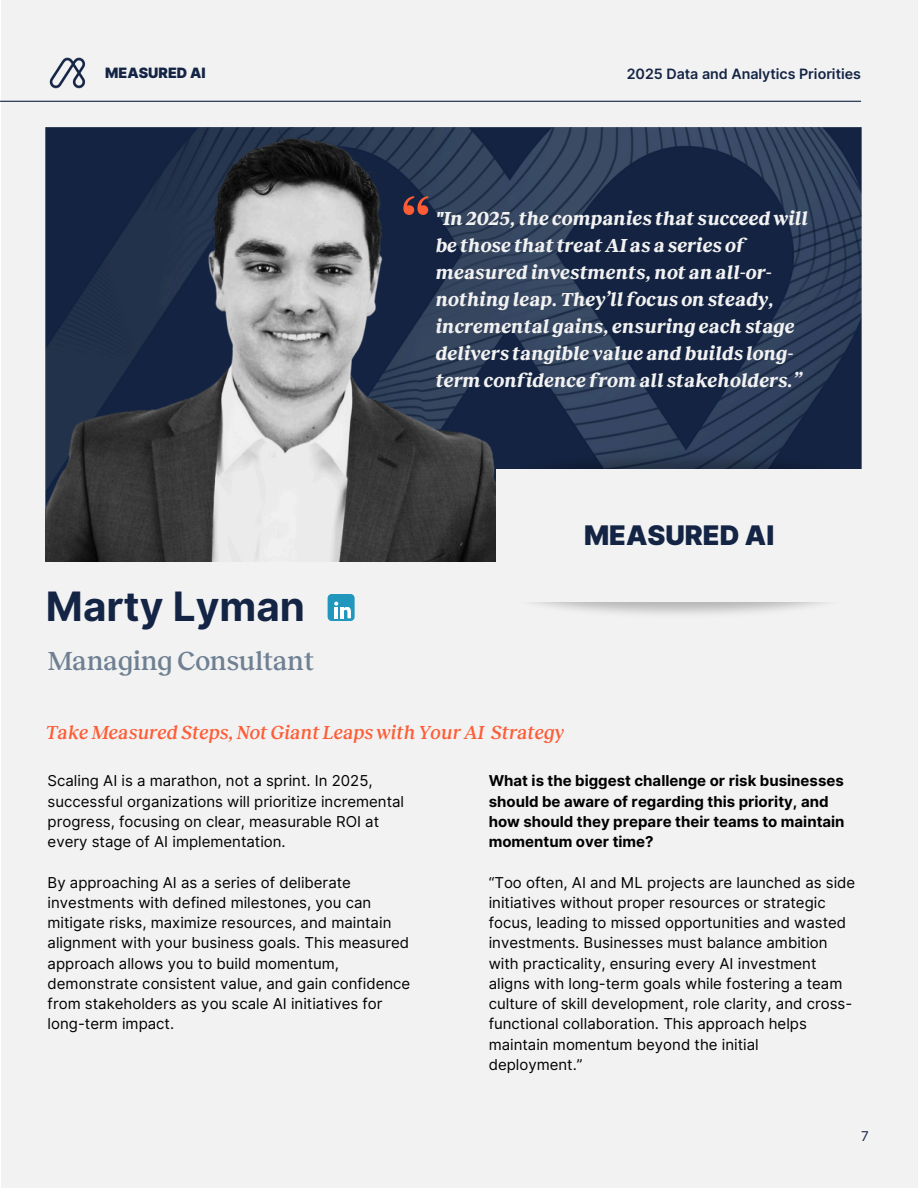
<style>
.page{position:relative;width:918px;height:1188px;background:#fff}
.page>*{position:absolute;margin:0;border:0;box-sizing:border-box;transform-origin:0 0}
.t1{font:75px "Reckless TRIAL";color:#ff5c35}
.t2{font:700 40.5px "Inter";color:#142445}
.t3{font:500 27px "Reckless";color:#6f8093}
.t4{font:900 27px "Inter";color:#142445}
.t5{font:italic 700 19.5px/27px "Reckless";color:#f2f2f2}
.t6{font:italic 500 19.5px "Reckless";color:#ff5c35}
.t7{font:15px/20.2px "Inter";color:#000}
.t8{font:700 15px/20.2px "Inter";color:#000}
.t9{font:600 14.25px "Inter";color:#142445}
.t10{font:900 14.25px "Inter";color:#142445}
.t11{font:13.5px "Inter";color:#142445}
</style>
<div class="page">
<div style="left:1px;top:0;width:917px;height:1188px;background:#f2f2f2"></div>
<hr style="left:0;top:101px;width:861px;height:1px;background:#142445">
<img style="left:46px;top:128px;width:815px;height:306px">
<div style="left:328px;top:594px;width:27px;height:27px;background:#2197bd;border-radius:4px"></div>
<svg style="left:334px;top:602px;width:17px;height:16px"></svg>
<img style="left:49px;top:57px;width:37px;height:32px">
<img style="left:46px;top:131px;width:456px;height:430px">
<img style="left:489px;top:434px;width:373px;height:69px">
<div style="left:497px;top:469px;width:365px;height:133px;background:#f2f2f2"></div>
<p class="t10" style="left:105px;top:64px;width:102px">MEASURED AI</p>
<p class="t2" style="left:46px;top:582px;width:261px">Marty Lyman</p>
<p class="t3" style="left:48px;top:646px;width:268px">Managing Consultant</p>
<h6 class="t9" style="left:627px;top:65px;width:236px">2025 Data and Analytics Priorities</h6>
<h4 class="t1" style="left:402px;top:187px;width:30px">“</h4>
<h3 class="t5" style="left:436px;top:204px;width:374px">"In 2025, the companies that succeed will be those that treat AI as a series of measured investments, not an all-or&shy;nothing leap. They’ll focus on steady, incremental gains, ensuring each stage delivers tangible value and builds long&shy;term confidence from all stakeholders.”</h3>
<h5 class="t4" style="left:584px;top:519px;width:192px">MEASURED AI</h5>
<h1 class="t6" style="left:46px;top:722px;width:520px">Take Measured Steps, Not Giant Leaps with Your AI Strategy</h1>
<p class="t7" style="left:48px;top:771px;width:358px">Scaling AI is a marathon, not a sprint. In 2025, successful organizations will prioritize incremental progress, focusing on clear, measurable ROI at every stage of AI implementation.</p>
<h4 class="t7" style="left:48px;top:872px;width:364px">By approaching AI as a series of deliberate investments with defined milestones, you can mitigate risks, maximize resources, and maintain alignment with your business goals. This measured approach allows you to build momentum, demonstrate consistent value, and gain confidence from stakeholders as you scale AI initiatives for long-term impact.</h4>
<p class="t8" style="left:489px;top:771px;width:357px">What is the biggest challenge or risk businesses should be aware of regarding this priority, and how should they prepare their teams to maintain momentum over time?</p>
<h2 class="t7" style="left:489px;top:872px;width:368px">“Too often, AI and ML projects are launched as side initiatives without proper resources or strategic focus, leading to missed opportunities and wasted investments. Businesses must balance ambition with practicality, ensuring every AI investment aligns with long-term goals while fostering a team culture of skill development, role clarity, and cross&shy;functional collaboration. This approach helps maintain momentum beyond the initial deployment.”</h2>
<p class="t11" style="left:861px;top:1128px;width:9px">7</p>
</div>
